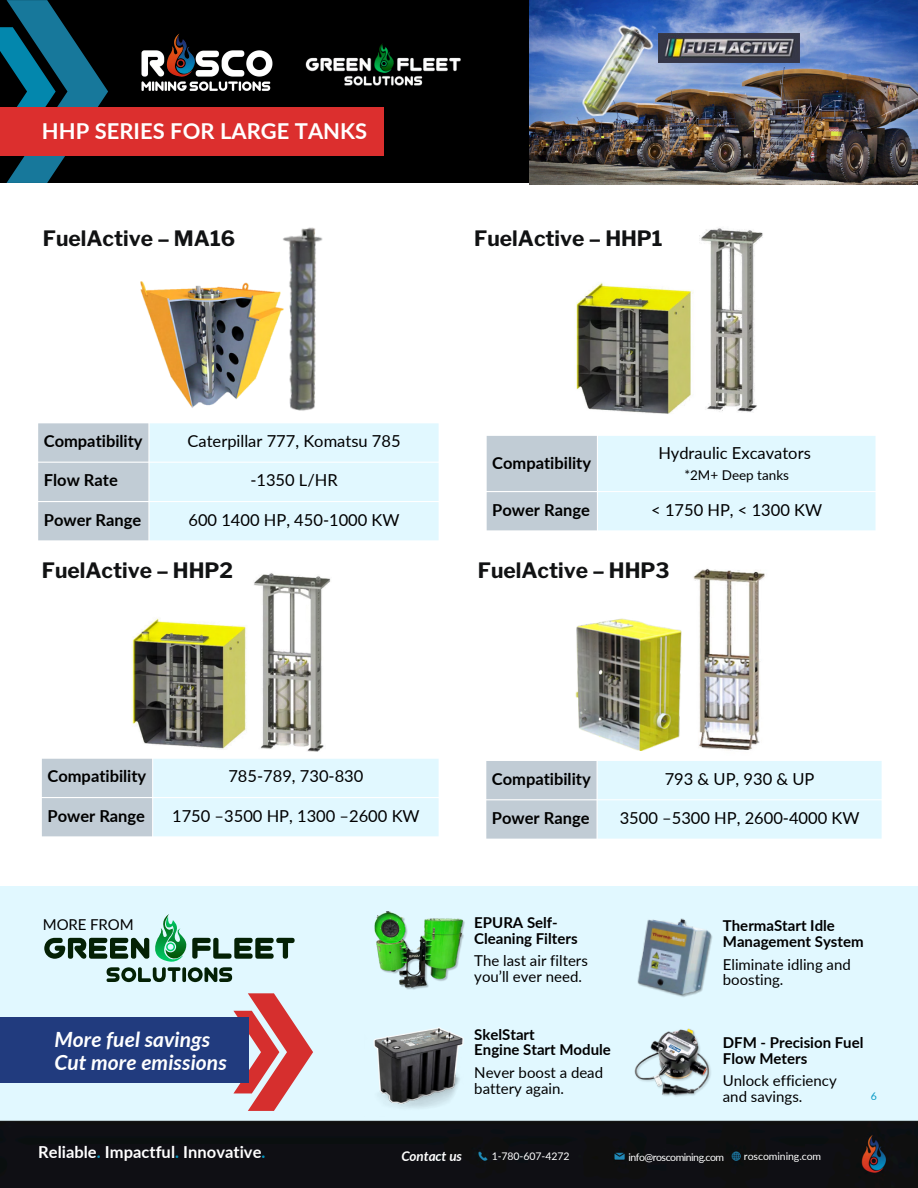
<style>
.page{position:relative;width:918px;height:1188px;background:#fff}
.page>*{position:absolute;margin:0;border:0;box-sizing:border-box;transform-origin:0 0}
.t1{font:700 21.9px "Lato";color:#fff}
.t2{font:700 21px "Libre Franklin";color:#111213}
.t3{font:italic 700 21px/22.5px "Lato";letter-spacing:.005em;color:#fff}
.t4{font:16.5px "Lato";color:#000}
.t5{font:700 16.5px "Lato";color:#000}
.t6{font:700 16.5px "Lato";letter-spacing:.005em;color:#fff}
.t7{font:15px/15.8px "Lato";color:#000}
.t8{font:700 15px/15.8px "Lato";color:#000}
.t9{font:13.5px "Lato";color:#000}
.t10{font:italic 700 13.5px "Lato";letter-spacing:-.005em;color:#fff}
.t11{font:10.5px "Lato";letter-spacing:-.005em;color:#fff}
.t12{font:10.5px "Lato";letter-spacing:-.045em;color:#fff}
.t13{font:10.5px "Lato";color:#0499c4}
.s1{color:#0499c4}
</style>
<div class="page">
<div style="left:0;top:0;width:918px;height:183px;background:#000"></div>
<img style="left:530px;top:0;width:388px;height:184px">
<svg style="left:0;top:0;width:108px;height:183px"></svg>
<div style="left:0;top:108px;width:383px;height:48px;background:#dc2f2e"></div>
<img style="left:671px;top:34px;width:129px;height:29px">
<img style="left:564px;top:1px;width:107px;height:142px">
<img style="left:140px;top:281px;width:97px;height:127px">
<div style="left:0;top:887px;width:918px;height:268px;background:#e1f8ff"></div>
<svg style="left:233px;top:994px;width:80px;height:117px"></svg>
<div style="left:0;top:1018px;width:248px;height:65px;background:#213b7e"></div>
<svg style="left:44px;top:914px;width:251px;height:68px"></svg>
<img style="left:373px;top:1027px;width:91px;height:81px">
<img style="left:634px;top:1028px;width:77px;height:69px">
<img style="left:374px;top:911px;width:91px;height:79px">
<img style="left:637px;top:918px;width:75px;height:79px">
<div style="left:0;top:1120px;width:918px;height:68px;background:#0f0f14"></div>
<svg style="left:38px;top:423px;width:401px;height:117px;background:#d9ecf3"></svg>
<svg style="left:487px;top:436px;width:389px;height:94px;background:#d8ebf3"></svg>
<img style="left:237px;top:227px;width:126px;height:202px">
<img style="left:699px;top:228px;width:64px;height:184px">
<img style="left:576px;top:283px;width:117px;height:131px">
<svg style="left:42px;top:759px;width:397px;height:77px;background:#d8ecf3"></svg>
<svg style="left:486px;top:761px;width:396px;height:78px;background:#d8ecf3"></svg>
<img style="left:254px;top:573px;width:77px;height:179px">
<img style="left:126px;top:618px;width:125px;height:147px">
<img style="left:693px;top:568px;width:72px;height:182px">
<img style="left:575px;top:618px;width:107px;height:133px">
<img style="left:141px;top:34px;width:132px;height:57px">
<img style="left:305px;top:43px;width:156px;height:43px">
<p class="t1" style="left:42px;top:118px;width:327px">HHP SERIES FOR LARGE TANKS</p>
<p class="t2" style="left:43px;top:225px;width:194px">FuelActive – MA16</p>
<h2 class="t2" style="left:474px;top:225px;width:190px">FuelActive – HHP1</h2>
<p class="t5" style="left:44px;top:431px;width:100px">Compatibility</p>
<p class="t4" style="left:188px;top:431px;width:215px">Caterpillar 777, Komatsu 785</p>
<p class="t5" style="left:44px;top:470px;width:75px">Flow Rate</p>
<p class="t4" style="left:250px;top:470px;width:89px">-1350 L/HR</p>
<p class="t5" style="left:44px;top:509px;width:99px">Power Range</p>
<p class="t4" style="left:189px;top:509px;width:213px">600 1400 HP, 450-1000 KW</p>
<h2 class="t5" style="left:492px;top:452px;width:100px">Compatibility</h2>
<p class="t4" style="left:658px;top:443px;width:154px">Hydraulic Excavators</p>
<p class="t9" style="left:684px;top:466px;width:106px">*2M+ Deep tanks</p>
<p class="t5" style="left:492px;top:499px;width:99px">Power Range</p>
<p class="t4" style="left:651px;top:499px;width:172px">&lt; 1750 HP, &lt; 1300 KW</p>
<p class="t2" style="left:42px;top:557px;width:193px">FuelActive – HHP2</p>
<p class="t2" style="left:478px;top:557px;width:193px">FuelActive – HHP3</p>
<h4 class="t5" style="left:48px;top:766px;width:100px">Compatibility</h4>
<h5 class="t4" style="left:228px;top:766px;width:136px">785-789, 730-830</h5>
<h3 class="t5" style="left:48px;top:805px;width:99px">Power Range</h3>
<h4 class="t4" style="left:172px;top:805px;width:249px">1750 –3500 HP, 1300 –2600 KW</h4>
<h5 class="t5" style="left:492px;top:768px;width:100px">Compatibility</h5>
<p class="t4" style="left:665px;top:768px;width:151px">793 &amp; UP, 930 &amp; UP</p>
<p class="t5" style="left:492px;top:808px;width:99px">Power Range</p>
<p class="t4" style="left:620px;top:808px;width:241px">3500 –5300 HP, 2600-4000 KW</p>
<p class="t7" style="left:43px;top:916px;width:92px">MORE FROM</p>
<h1 class="t3" style="left:54px;top:1028px;width:174px">More fuel savings<br>Cut more emissions</h1>
<p class="t8" style="left:474px;top:914px;width:105px">EPURA Self-<br>Cleaning Filters</p>
<h2 class="t7" style="left:474px;top:952px;width:115px">The last air filters you’ll ever need.</h2>
<p class="t8" style="left:474px;top:1026px;width:138px">SkelStart<br>Engine Start Module</p>
<p class="t7" style="left:474px;top:1064px;width:130px">Never boost a dead battery again.</p>
<p class="t8" style="left:723px;top:918px;width:142px">ThermaStart Idle<br>Management System</p>
<p class="t7" style="left:723px;top:956px;width:129px">Eliminate idling and boosting.</p>
<p class="t8" style="left:723px;top:1034px;width:142px">DFM - Precision Fuel<br>Flow Meters</p>
<p class="t7" style="left:723px;top:1072px;width:115px">Unlock efficiency and savings.</p>
<h4 class="t13" style="left:871px;top:1089px;width:8px">6</h4>
<p class="t6" style="left:38px;top:1142px;width:229px">Reliable<span class="s1">.</span> Impactful<span class="s1">.</span> Innovative<span class="s1">.</span></p>
<p class="t10" style="left:401px;top:1148px;width:62px">Contact us</p>
<p class="t11" style="left:492px;top:1150px;width:79px">1-780-607-4272</p>
<p class="t11" style="left:744px;top:1150px;width:79px">roscomining.com</p>
<h5 class="t12" style="left:628px;top:1150px;width:97px">info@roscomining.com</h5>
</div>
